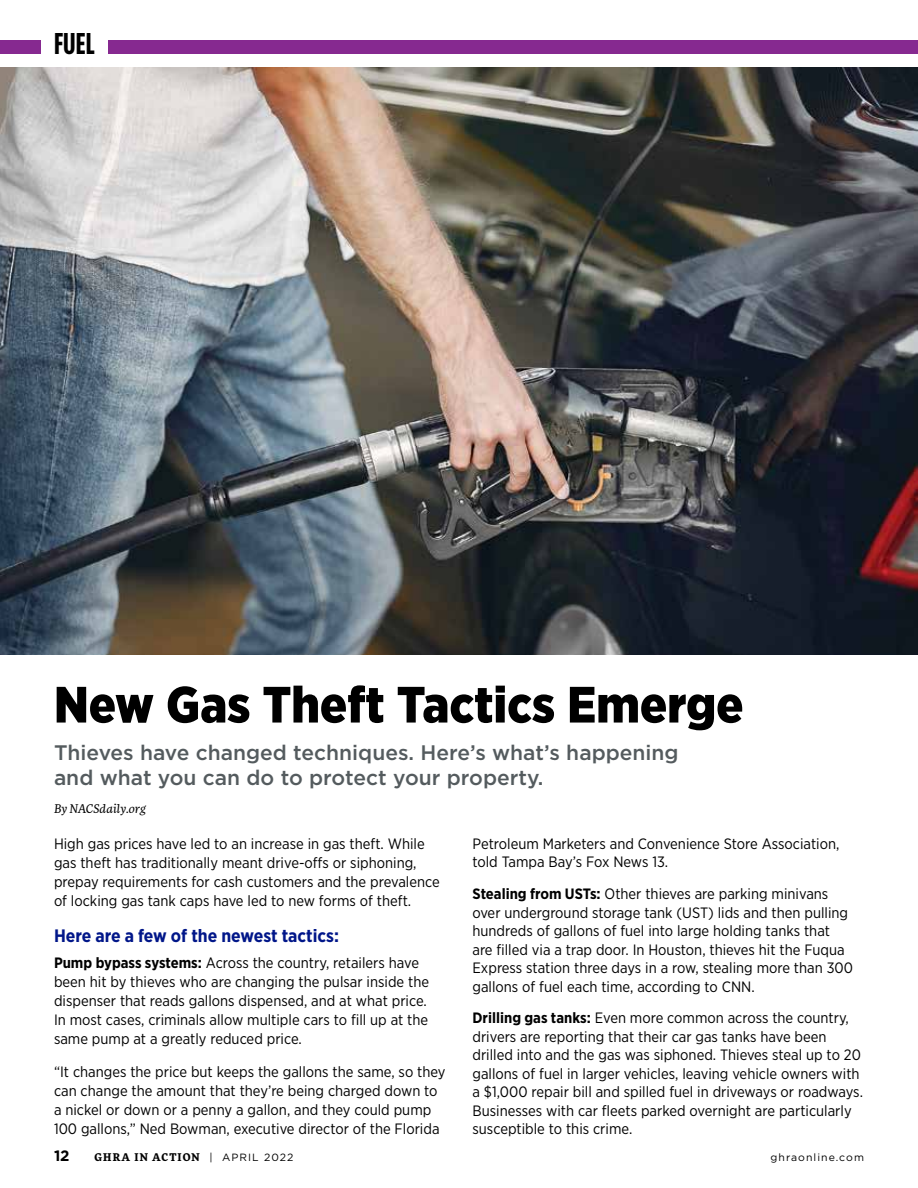
<style>
.page{position:relative;width:918px;height:1188px;background:#fff}
.page>*{position:absolute;margin:0;border:0;box-sizing:border-box;transform-origin:0 0}
.t1{font:900 51px "Gotham Narrow";color:#000}
.t2{font:700 30px "Gotham Condensed";color:#000}
.t3{font:500 21px/25.2px "Gotham";color:#545b5e}
.t4{font:700 18px "Gotham Narrow";color:#001689}
.t5{font:15px/18.5px "Gotham Narrow";color:#000}
.t6{font:700 15px "Gotham";color:#000}
.t7{font:italic 12px "More Pro";color:#000}
.t8{font:700 10.5px "More Pro";letter-spacing:.11em;color:#000}
.t9{font:10.5px "Gotham";letter-spacing:.1em;color:#000}
.s1{font-weight:700}
.s2{font-family:"Gotham";font-weight:400}
</style>
<div class="page">
<img style="left:0;top:68px;width:918px;height:587px">
<div style="left:108px;top:40px;width:810px;height:14px;background:#862990"></div>
<div style="left:0;top:40px;width:40px;height:14px;background:#862990"></div>
<h2 class="t2" style="left:54px;top:27px;width:42px">FUEL</h2>
<h1 class="t1" style="left:54px;top:671px;width:691px">New Gas Theft Tactics Emerge</h1>
<h3 class="t3" style="left:54px;top:739px;width:626px">Thieves have changed techniques. Here’s what’s happening and what you can do to protect your property.</h3>
<p class="t7" style="left:54px;top:800px;width:93px">By NACSdaily.org</p>
<p class="t5" style="left:54px;top:834px;width:387px;line-height:19px">High gas prices have led to an increase in gas theft. While gas theft has traditionally meant drive-offs or siphoning, prepay requirements for cash customers and the prevalence of locking gas tank caps have led to new forms of theft.</p>
<p class="t4" style="left:54px;top:924px;width:287px">Here are a few of the newest tactics:</p>
<p class="t5" style="left:54px;top:953px;width:377px;line-height:19px"><span class="s1">Pump bypass systems:</span> Across the country, retailers have been hit by thieves who are changing the pulsar inside the dispenser that reads gallons dispensed, and at what price.<br>In most cases, criminals allow multiple cars to fill up at the same pump at a greatly reduced price.</p>
<p class="t5" style="left:54px;top:1062px;width:393px;line-height:19px">“It changes the price but keeps the gallons the same, so they can change the amount that they’re being charged down to a nickel or down or a penny a gallon, and they could pump 100 gallons,” Ned Bowman, executive director of the Florida</p>
<p class="t5" style="left:472px;top:834px;width:368px">Petroleum Marketers and Convenience Store Association, told Tampa Bay’s Fox News 13.</p>
<p class="t5" style="left:472px;top:885px;width:382px"><span class="s1">Stealing from USTs:</span> Other thieves are parking minivans over underground storage tank (UST) lids and then pulling hundreds of gallons of fuel into large holding tanks that are filled via a trap door. In Houston, thieves hit the Fuqua Express station three days in a row, stealing more than 300 gallons of fuel each time, according to CNN.</p>
<p class="t5" style="left:472px;top:1009px;width:392px"><span class="s1">Drilling gas tanks:</span> Even more common across the country, drivers are reporting that their car gas tanks have been drilled into and the gas was siphoned. Thieves steal up to 20 gallons of fuel in larger vehicles, leaving vehicle owners with a $1,000 repair bill and spilled fuel in driveways or roadways.<br>Businesses with car fleets parked overnight are particularly susceptible to this crime.</p>
<p class="t6" style="left:54px;top:1147px;width:17px">12</p>
<p class="t8" style="left:95px;top:1149px;width:200px">GHRA IN ACTION <span class="s2">| APRIL 2022</span></p>
<p class="t9" style="left:771px;top:1151px;width:95px">ghraonline.com</p>
</div>
